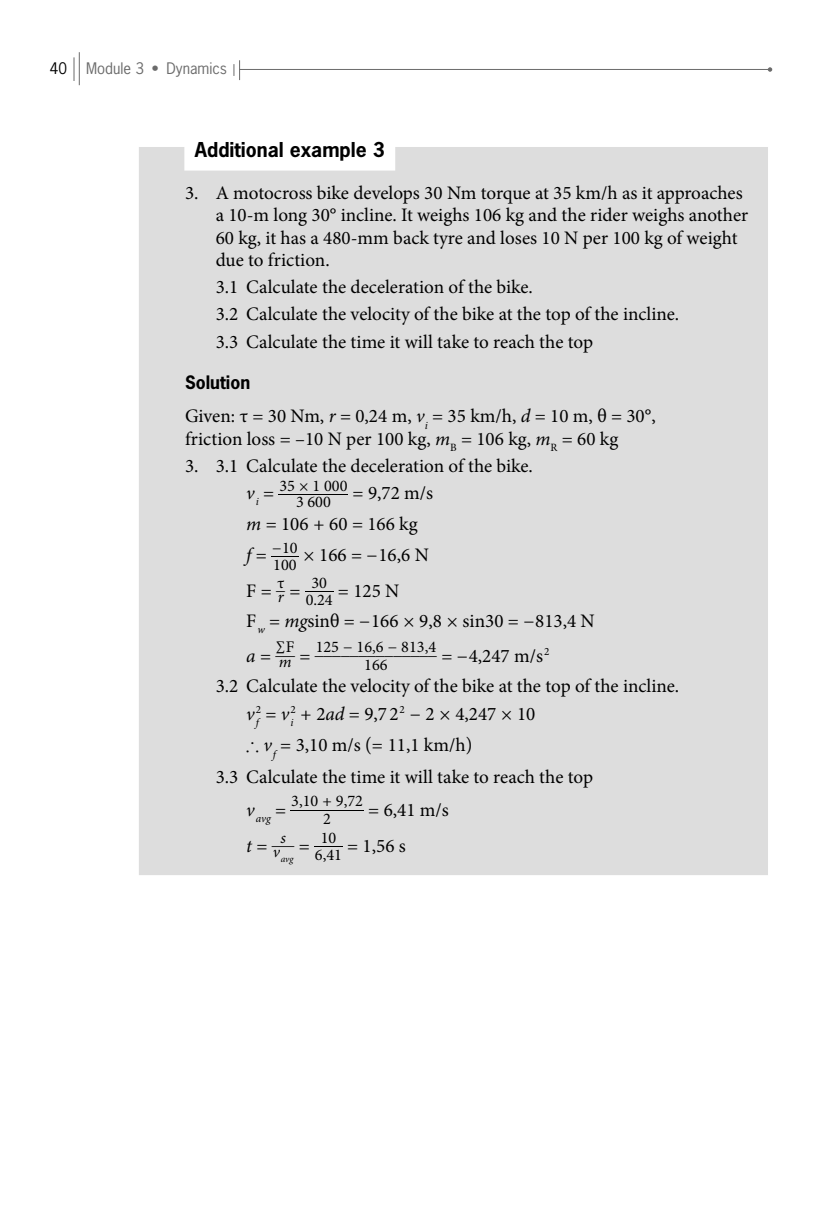
<style>
.page{position:relative;width:836px;height:1220px;background:#fff}
.page>*{position:absolute;margin:0;border:0;box-sizing:border-box;transform-origin:0 0}
.t1{font:700 19.25px "News Gothic Std";color:#000}
.t2{font:19.07px/22.4px "Minion Pro";color:#000}
.t3{font:italic 19.07px "Minion Pro";color:#000}
.t4{font:700 17.5px "News Gothic Std";color:#000}
.t5{font:16.28px/14.9px "Minion Pro";color:#000;text-align:center;scale:1.07 1}
.t6{font:16.28px/18.4px "Minion Pro";color:#000;scale:9.03 1}
.t7{font:16.28px "Minion Pro";color:#000}
.t8{font:16.28px "Minion Pro";color:#000;scale:8.58 1}
.t9{font:16.28px "Minion Pro";color:#000;scale:3.54 1}
.t10{font:16.28px/14.7px "Minion Pro";color:#000;scale:2.42 1}
.t11{font:16.28px "Minion Pro";color:#000;scale:3.37 1}
.t12{font:15.05px "News Gothic Std";color:#6b6b6b}
.t13{font:15.05px "News Gothic Std";color:#000}
.t14{font:11.2px "Minion Pro";color:#000}
.t15{font:italic 9.45px "Minion Pro";color:#000}
.s1{font-style:italic}
.s2{font-style:italic;font-size:19.07px}
.s3{font-size:19.07px}
.s4{font-family:"Uni Math"}
.s5{font-size:20.12px}
.s6{font-style:normal}
</style>
<div class="page">
<hr style="left:121px;top:69px;width:648px;height:1px;background:#6b6b6b">
<svg style="left:768px;top:67px;width:4px;height:5px"></svg>
<div style="left:74px;top:66px;width:165px;height:8px;background:#fff"></div>
<svg style="left:234px;top:60px;width:6px;height:20px"></svg>
<hr style="left:79px;top:52px;width:1px;height:33px;background:#6b6b6b">
<svg style="left:74px;top:57px;width:1px;height:24px"></svg>
<div style="left:139px;top:147px;width:629px;height:727px;background:#ddd"></div>
<p class="t13" style="left:50px;top:59px;width:19px">40</p>
<p class="t12" style="left:86px;top:59px;width:143px">Module 3 • Dynamics</p>
<p class="t1" style="left:195px;top:137px;width:191px">Additional example 3</p>
<p class="t2" style="left:216px;top:181px;width:534px;text-indent:-31px">3. A motocross bike develops 30 Nm torque at 35 km/h as it approaches a 10-m long 30° incline. It weighs 106 kg and the rider weighs another 60 kg, it has a 480-mm back tyre and loses 10 N per 100 kg of weight due to friction.</p>
<p class="t2" style="left:216px;top:273px;width:465px;line-height:27.1px">3.1 Calculate the deceleration of the bike.<br>3.2 Calculate the velocity of the bike at the top of the incline.<br>3.3 Calculate the time it will take to reach the top</p>
<p class="t4" style="left:185px;top:371px;width:67px">Solution</p>
<p class="t2" style="left:185px;top:405px;width:472px">Given: τ = 30 Nm, <span class="s1">r</span> = 0,24 m, <span class="s1">v</span><sub>i</sub> = 35 km/h, <span class="s1">d</span> = 10 m, θ = 30°, friction loss = –10 N per 100 kg, <span class="s1">m</span><sub>B</sub> = 106 kg, <span class="s1">m</span><sub>R</sub> = 60 kg</p>
<p class="t2" style="left:185px;top:454px;width:349px">3. 3.1 Calculate the deceleration of the bike.</p>
<p class="t8" style="left:246px;top:474px;width:13px"><span class="s2">v</span><sub>i</sub> <span class="s3">=</span> _35 × 1 000</p>
<p class="t2" style="left:246px;top:477px;width:189px;line-height:30.6px;text-indent:50px"><sub>3</sub> <sub>600</sub> = 9,72 m/s <span class="s1">m</span> = 106 + 60 = 166 kg</p>
<p class="t11" style="left:246px;top:536px;width:17px"><span class="s2">f</span> <span class="s3">=</span> _− 1 0</p>
<p class="t2" style="left:246px;top:537px;width:184px;line-height:35.2px;text-indent:27px"><sub>100</sub> × 166 = − 16,6 N<br>F = <sup>_τ</sup></p>
<p class="t9" style="left:278px;top:572px;width:17px"><span class="s1">r</span> <span class="s3">=</span> _3 0</p>
<p class="t2" style="left:246px;top:575px;width:350px;line-height:30.3px;text-indent:59px"><sub>0.24</sub> = 125 N<br>F <sub>w</sub> = <span class="s1">mg</span>sinθ = − 166 × 9,8 × sin30 = − 813,4 N</p>
<p class="t10" style="left:279px;top:639px;width:15px;text-indent:-33px"><span class="s2">a</span> <span class="s3">=</span> _∑ F <span class="s1">m</span> <sup>=</sup></p>
<p class="t7" style="left:316px;top:635px;width:122px">125 − 16,6 − 813,4</p>
<p class="t2" style="left:216px;top:640px;width:465px;line-height:30.6px;text-indent:226px">= − 4,247 m/ s <sup>2<br></sup>3.2 Calculate the velocity of the bike at the top of the incline.</p>
<p class="t3" style="left:246px;top:700px;width:14px">v<sub>f</sub></p>
<p class="t5" style="left:315px;top:642px;width:116px">______________<br>166</p>
<p class="t2" style="left:290px;top:702px;width:247px"><sup>2</sup> + 2<span class="s1">ad</span> = 9,7 2 <sup>2</sup> − 2 × 4,247 × 10</p>
<p class="t2" style="left:246px;top:734px;width:228px"><span class="s4">∴</span> <span class="s1">v</span><sub>f</sub> = 3,10 m/s <span class="s5">(</span>= 11,1 km/h<span class="s5">)</span></p>
<p class="t2" style="left:216px;top:765px;width:379px">3.3 Calculate the time it will take to reach the top</p>
<p class="t6" style="left:323px;top:791px;width:6px;text-indent:-77px"><span class="s2">v</span><sub>avg</sub> <span class="s3">=</span> _3,10 + 9,72<br>2</p>
<p class="t2" style="left:368px;top:798px;width:82px">= 6,41 m/s</p>
<p class="t3" style="left:246px;top:832px;width:50px">t <span class="s6">=</span> <sup>_</sup><sup>s</sup></p>
<p class="t15" style="left:273px;top:852px;width:22px"><sup>v</sup>avg</p>
<p class="t14" style="left:256px;top:702px;width:39px">2 <span class="s3">=</span> <span class="s2">v</span><span class="s1">i</span></p>
<p class="t9" style="left:299px;top:826px;width:14px"><span class="s3">=</span> _1 0</p>
<p class="t2" style="left:315px;top:834px;width:92px"><sub>6,41</sub> = 1,56 s</p>
</div>
